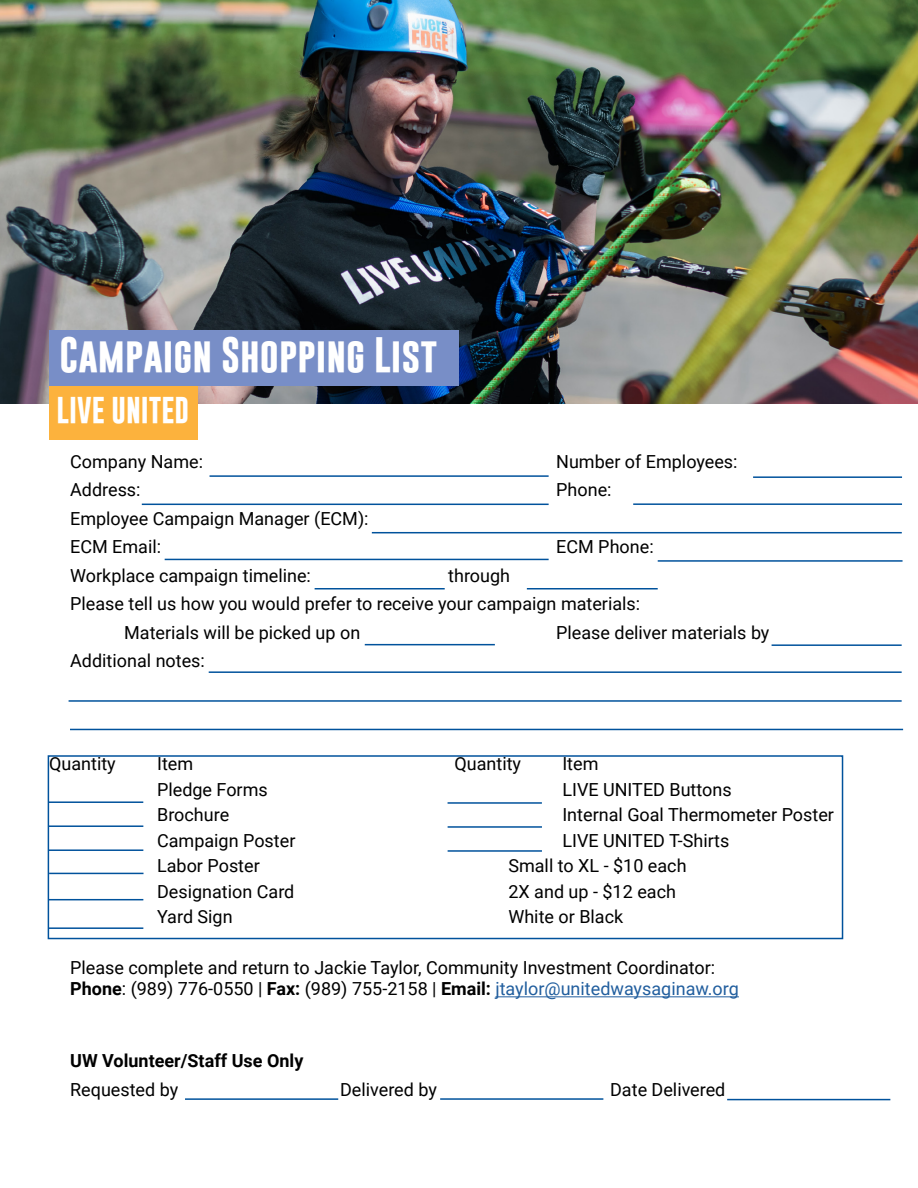
<style>
.page{position:relative;width:918px;height:1188px;background:#fff}
.page>*{position:absolute;margin:0;border:0;box-sizing:border-box;transform-origin:0 0}
.t1{font:700 36px "Gobold";color:#fff}
.t2{font:700 27px "Gobold";color:#fff}
.t3{font:18px/25.5px "Roboto";color:#000}
.t4{font:700 18px "Roboto";color:#000}
.s1{font-weight:700}
.s2{color:#215e9e}
</style>
<div class="page">
<img style="left:0;top:0;width:918px;height:404px">
<div style="left:49px;top:385px;width:149px;height:55px;background:#fcb23d"></div>
<div style="left:49px;top:330px;width:410px;height:56px;background:#788ec7"></div>
<hr style="left:495px;top:996px;width:244px;height:1px;background:#215e9e">
<div style="left:48px;top:755px;width:795px;height:184px;border:2px solid #00529c"></div>
<hr style="left:210px;top:475px;width:339px;height:2px;background:#00529c">
<hr style="left:142px;top:504px;width:407px;height:1px;background:#00529c">
<hr style="left:372px;top:532px;width:530px;height:1px;background:#00529c">
<hr style="left:165px;top:559px;width:384px;height:1px;background:#00529c">
<hr style="left:658px;top:560px;width:245px;height:2px;background:#00529c">
<hr style="left:315px;top:588px;width:130px;height:2px;background:#00529c">
<hr style="left:527px;top:588px;width:131px;height:2px;background:#00529c">
<hr style="left:365px;top:644px;width:130px;height:1px;background:#00529c">
<hr style="left:772px;top:644px;width:130px;height:2px;background:#00529c">
<hr style="left:209px;top:671px;width:693px;height:2px;background:#00529c">
<hr style="left:69px;top:700px;width:833px;height:2px;background:#00529c">
<hr style="left:70px;top:729px;width:833px;height:1px;background:#00529c">
<hr style="left:49px;top:801px;width:94px;height:2px;background:#00529c">
<hr style="left:49px;top:825px;width:94px;height:2px;background:#00529c">
<hr style="left:49px;top:849px;width:94px;height:2px;background:#00529c">
<hr style="left:49px;top:873px;width:95px;height:1px;background:#00529c">
<hr style="left:49px;top:899px;width:94px;height:1px;background:#00529c">
<hr style="left:49px;top:927px;width:94px;height:2px;background:#00529c">
<hr style="left:448px;top:802px;width:94px;height:2px;background:#00529c">
<hr style="left:448px;top:826px;width:94px;height:2px;background:#00529c">
<hr style="left:448px;top:850px;width:94px;height:2px;background:#00529c">
<hr style="left:185px;top:1098px;width:153px;height:2px;background:#00529c">
<hr style="left:440px;top:1098px;width:163px;height:2px;background:#00529c">
<hr style="left:727px;top:1099px;width:163px;height:1px;background:#00529c">
<hr style="left:633px;top:503px;width:269px;height:2px;background:#00529c">
<hr style="left:753px;top:476px;width:149px;height:2px;background:#00529c">
<h1 class="t1" style="left:60px;top:332px;width:379px">Campaign Shopping List</h1>
<h2 class="t2" style="left:57px;top:393px;width:134px">LIVE UNITED</h2>
<p class="t3" style="left:70px;top:448px;width:134px">Company Name:</p>
<p class="t3" style="left:556px;top:448px;width:183px">Number of Employees:</p>
<p class="t3" style="left:70px;top:476px;width:72px">Address:</p>
<p class="t3" style="left:556px;top:476px;width:57px">Phone:</p>
<p class="t3" style="left:70px;top:503px;width:300px;line-height:28.5px">Employee Campaign Manager (ECM):<br>ECM Email:</p>
<p class="t3" style="left:556px;top:533px;width:99px">ECM Phone:</p>
<p class="t3" style="left:70px;top:562px;width:242px">Workplace campaign timeline:</p>
<p class="t3" style="left:448px;top:562px;width:63px">through</p>
<p class="t3" style="left:70px;top:590px;width:572px">Please tell us how you would prefer to receive your campaign materials:</p>
<p class="t3" style="left:124px;top:619px;width:238px">Materials will be picked up on</p>
<p class="t3" style="left:556px;top:619px;width:215px">Please deliver materials by</p>
<p class="t3" style="left:70px;top:647px;width:136px">Additional notes:</p>
<p class="t3" style="left:49px;top:750px;width:68px">Quantity</p>
<p class="t3" style="left:157px;top:750px;width:140px">Item<br>Pledge Forms<br>Brochure<br>Campaign Poster<br>Labor Poster<br>Designation Card<br>Yard Sign</p>
<p class="t3" style="left:454px;top:750px;width:68px">Quantity</p>
<p class="t3" style="left:562px;top:750px;width:38px">Item</p>
<p class="t3" style="left:562px;top:776px;width:171px">LIVE UNITED Buttons</p>
<p class="t3" style="left:562px;top:801px;width:273px">Internal Goal Thermometer Poster</p>
<p class="t3" style="left:562px;top:827px;width:169px">LIVE UNITED T-Shirts</p>
<p class="t3" style="left:508px;top:852px;width:180px">Small to XL - $10 each</p>
<p class="t3" style="left:508px;top:878px;width:169px">2X and up - $12 each</p>
<p class="t3" style="left:508px;top:903px;width:116px">White or Black</p>
<p class="t3" style="left:70px;top:956px;width:670px;line-height:21.6px">Please complete and return to Jackie Taylor, Community Investment Coordinator:<br><span class="s1">Phone</span>: (989) 776-0550 | <span class="s1">Fax:</span> (989) 755-2158 | <span class="s1">Email:</span> <span class="s2">jtaylor@unitedwaysaginaw.org</span></p>
<p class="t4" style="left:70px;top:1048px;width:235px">UW Volunteer/Staff Use Only</p>
<p class="t3" style="left:70px;top:1076px;width:110px">Requested by</p>
<p class="t3" style="left:340px;top:1076px;width:98px">Delivered by</p>
<p class="t3" style="left:610px;top:1076px;width:117px">Date Delivered</p>
</div>
